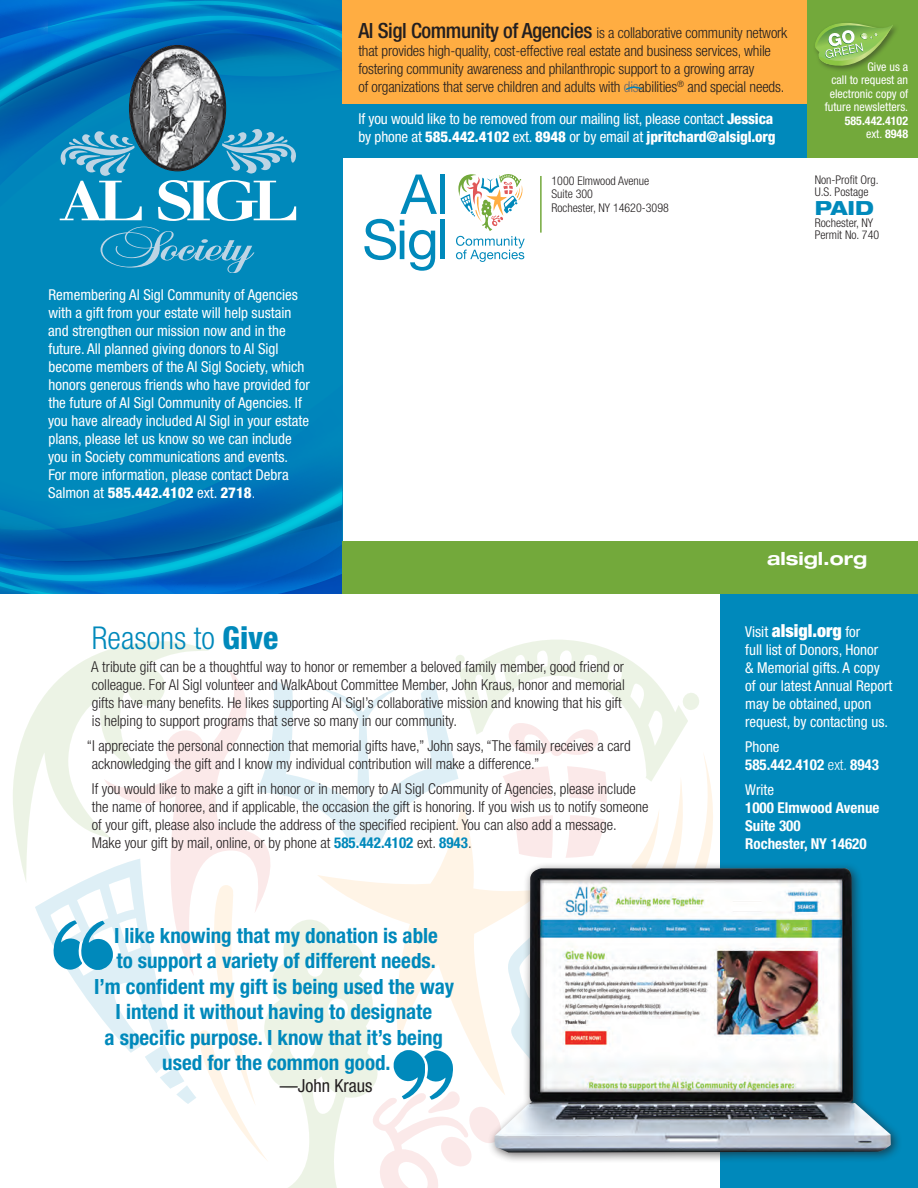
<style>
.page{position:relative;width:918px;height:1188px;background:#fff}
.page>*{position:absolute;margin:0;border:0;box-sizing:border-box;transform-origin:0 0}
.t1{font:300 condensed 31.5px "Helvetica Neue LT Std";color:#0089bb}
.t2{font:700 condensed 21px/25.5px "Helvetica Neue LT Std";color:#0089bb;text-align:center}
.t3{font:800 expanded 19.5px "Helvetica Neue LT Std";color:#0089bb}
.t4{font:900 condensed 18px "Helvetica Neue LT Std";color:#fff}
.t5{font:700 expanded 18px "Helvetica Neue LT Std";color:#fff}
.t6{font:condensed 18px "Helvetica Neue LT Std";color:#231f20}
.t7{font:300 condensed 15px/18px "Helvetica Neue LT Std";color:#231f20}
.t8{font:condensed 15px/18px "Helvetica Neue LT Std";color:#fff}
.t9{font:700 condensed 15px/18px "Helvetica Neue LT Std";color:#fff}
.t10{font:300 condensed 12px/13.5px "Helvetica Neue LT Std";color:#231f20}
.t11{font:condensed 12px/13.5px "Helvetica Neue LT Std";color:#fff;text-align:right}
.t12{font:700 condensed 12px/13.5px "Helvetica Neue LT Std";color:#fff;text-align:right}
.s1{font-weight:800}
.s2{font-weight:300}
.s3{font-weight:500;font-size:21px}
.s4{color:#6b6b6e}
.s5{font-weight:400}
.s6{font-weight:700;color:#0089bb}
.s7{font-weight:400;font-size:15px}
</style>
<div class="page">
<svg style="left:13px;top:711px;width:22px;height:170px;fill:#ecf3e5"></svg>
<div style="left:720px;top:594px;width:198px;height:594px;background:#0089bb"></div>
<div style="left:0;top:245px;width:342px;height:39px;background:#0089bb"></div>
<div style="left:0;top:233px;width:342px;height:12px;background:#0089bb"></div>
<div style="left:0;top:221px;width:342px;height:12px;background:#0089bb"></div>
<div style="left:0;top:284px;width:342px;height:31px;background:#0089bb"></div>
<div style="left:0;top:315px;width:342px;height:9px;background:#0089bb"></div>
<div style="left:0;top:324px;width:342px;height:97px;background:#0089bb"></div>
<div style="left:0;top:421px;width:342px;height:42px;background:#0086bb"></div>
<div style="left:0;top:430px;width:230px;height:33px;background:#0089bb"></div>
<svg style="left:0;top:463px;width:342px;height:131px;background:#0073b8"></svg>
<div style="left:342px;top:33px;width:576px;height:125px;background:#0089bb"></div>
<div style="left:342px;top:0;width:576px;height:103px;background:#ffad42"></div>
<svg style="left:626px;top:86px;width:16px;height:4px"></svg>
<div style="left:440px;top:220px;width:5px;height:39px;background:#0089bb"></div>
<svg style="left:364px;top:175px;width:73px;height:96px"></svg>
<div style="left:440px;top:175px;width:5px;height:39px;background:#0089bb"></div>
<svg style="left:456px;top:174px;width:69px;height:88px"></svg>
<hr style="left:540px;top:176px;width:2px;height:57px;background:#73a93b">
<div style="left:808px;top:0;width:110px;height:158px;background:#73a93b"></div>
<svg style="left:815px;top:23px;width:78px;height:48px"></svg>
<div style="left:342px;top:541px;width:576px;height:53px;background:#73a93b"></div>
<div style="left:488px;top:861px;width:414px;height:303px;background:#231f20;opacity:.67"></div>
<img style="left:713px;top:868px;width:178px;height:284px">
<svg style="left:0;top:0;width:342px;height:221px;background:#1486c1"></svg>
<svg style="left:101px;top:227px;width:154px;height:46px;background:#2095c1"></svg>
<img style="left:129px;top:45px;width:97px;height:126px">
<svg style="left:35px;top:640px;width:678px;height:548px"></svg>
<p class="t8" style="left:48px;top:286px;width:263px">Remembering Al Sigl Community of Agencies with a gift from your estate will help sustain and strengthen our mission now and in the future. All planned giving donors to Al Sigl become members of the Al Sigl Society, which honors generous friends who have provided for the future of Al Sigl Community of Agencies. If you have already included Al Sigl in your estate plans, please let us know so we can include you in Society communications and events.<br>For more information, please contact Debra Salmon at <span class="s1">585.442.4102</span> ext. <span class="s1">2718</span><span class="s2">.</span></p>
<p class="t7" style="left:358px;top:24px;width:430px"><span class="s3">Al Sigl Community of Agencies</span> is a collaborative community network that provides high-quality, cost-effective real estate and business services, while fostering community awareness and philanthropic support to a growing array<br>of organizations that serve children and adults with <span class="s4">dis</span>abilities<sup>®</sup> and special needs.</p>
<p class="t8" style="left:358px;top:109px;width:419px">If you would like to be removed from our mailing list, please contact <span class="s1">Jessica </span>by phone at <span class="s1">585.442.4102</span> ext. <span class="s1">8948</span> or by email at <span class="s1">jpritchard@alsigl.org</span></p>
<p class="t10" style="left:551px;top:173px;width:99px">1000 Elmwood Avenue<br>Suite 300</p>
<p class="t10" style="left:551px;top:200px;width:119px">Rochester, NY 14620-3098</p>
<p class="t11" style="left:825px;top:60px;width:85px">Give us a<br>call to request an electronic copy of future newsletters.</p>
<p class="t12" style="left:845px;top:114px;width:65px">585.442.4102 <span class="s5">ext.</span> 8948</p>
<p class="t10" style="left:815px;top:172px;width:66px">Non-Profit Org.</p>
<p class="t10" style="left:815px;top:184px;width:55px">U.S. Postage</p>
<p class="t3" style="left:815px;top:196px;width:61px">PAID</p>
<p class="t10" style="left:815px;top:216px;width:60px">Rochester, NY</p>
<p class="t10" style="left:815px;top:228px;width:66px">Permit No. 740</p>
<p class="t5" style="left:767px;top:547px;width:102px">alsigl.org</p>
<p class="t1" style="left:92px;top:620px;width:188px">Reasons to <span class="s1">Give</span></p>
<p class="t7" style="left:91px;top:658px;width:535px">A tribute gift can be a thoughtful way to honor or remember a beloved family member, good friend or colleague. For Al Sigl volunteer and WalkAbout Committee Member, John Kraus, honor and memorial gifts have many benefits. He likes supporting Al Sigl’s collaborative mission and knowing that his gift is helping to support programs that serve so many in our community.</p>
<p class="t7" style="left:92px;top:737px;width:540px;text-indent:-5px">“I appreciate the personal connection that memorial gifts have,” John says, “The family receives a card acknowledging the gift and I know my individual contribution will make a difference.”</p>
<p class="t7" style="left:92px;top:779px;width:558px">If you would like to make a gift in honor or in memory to Al Sigl Community of Agencies, please include the name of honoree, and if applicable, the occasion the gift is honoring. If you wish us to notify someone of your gift, please also include the address of the specified recipient. You can also add a message.<br>Make your gift by mail, online, or by phone at <span class="s6">585.442.4102</span> ext. <span class="s6">8943</span>.</p>
<p class="t2" style="left:94px;top:922px;width:362px">I like knowing that my donation is able<br>to support a variety of different needs.<br>I’m confident my gift is being used the way I intend it without having to designate<br>a specific purpose. I know that it’s being used for the common good.</p>
<p class="t6" style="left:280px;top:1075px;width:94px">—John Kraus</p>
<p class="t4" style="left:745px;top:620px;width:117px"><span class="s7">Visit</span> alsigl.org <span class="s7">for</span></p>
<p class="t8" style="left:745px;top:641px;width:149px">full list of Donors, Honor<br>&amp; Memorial gifts. A copy of our latest Annual Report may be obtained, upon request, by contacting us.</p>
<p class="t9" style="left:745px;top:738px;width:135px"><span class="s5">Phone<br></span>585.442.4102 <span class="s2">ext.</span> 8943</p>
<p class="t9" style="left:745px;top:780px;width:136px"><span class="s5">Write<br></span>1000 Elmwood Avenue<br>Suite 300<br>Rochester, NY 14620</p>
</div>
